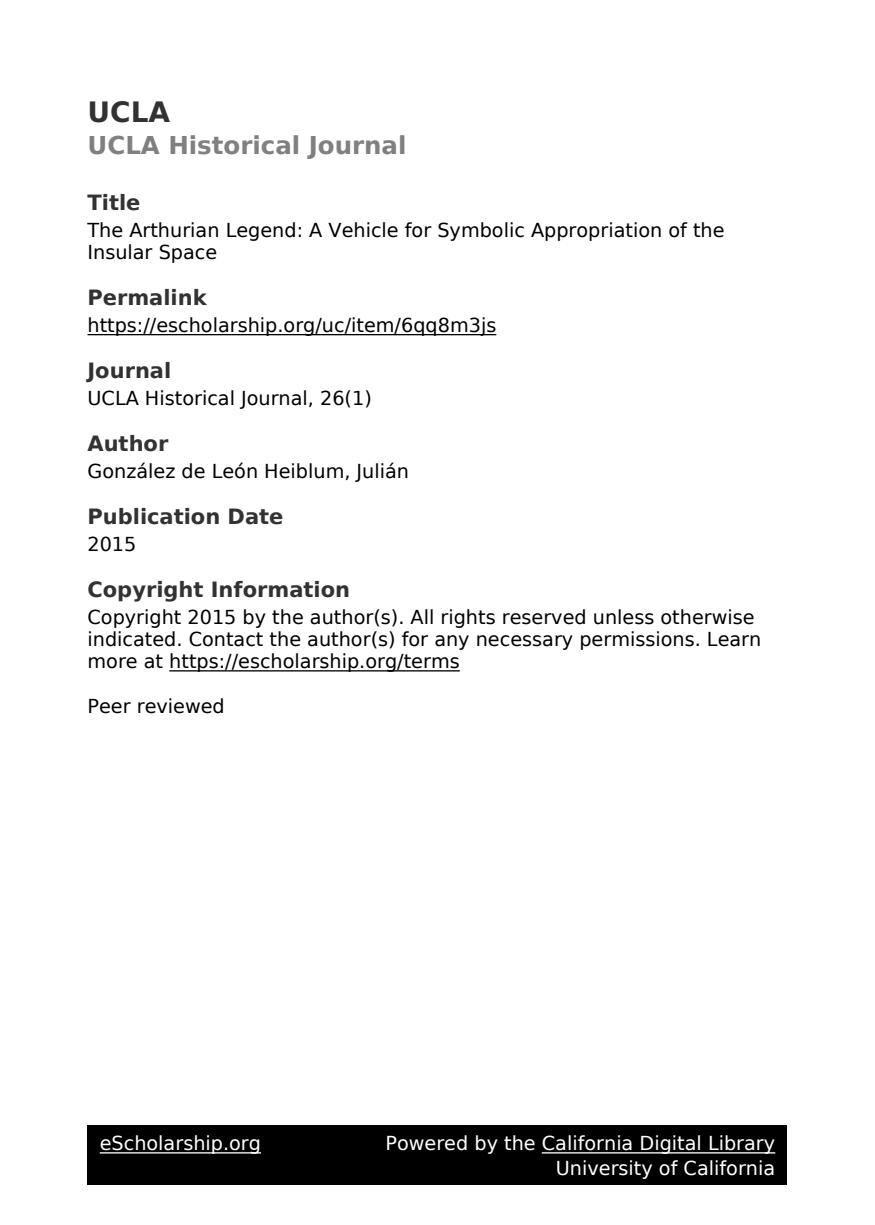
<style>
.page{position:relative;width:875px;height:1225px;background:#fff}
.page>*{position:absolute;margin:0;border:0;box-sizing:border-box;transform-origin:0 0}
.t1{font:700 28px "DejaVu Sans";color:#323232}
.t2{font:700 24.5px "DejaVu Sans";color:#808080}
.t3{font:700 21px "DejaVu Sans";color:#323232}
.t4{font:19.25px/22.4px "DejaVu Sans";color:#000}
.t5{font:19.25px/24.5px "DejaVu Sans";color:#fff;text-align:right}
</style>
<div class="page">
<hr style="left:88px;top:334px;width:408px;height:1px;background:#000">
<hr style="left:169px;top:670px;width:291px;height:2px;background:#000">
<div style="left:88px;top:1125px;width:700px;height:60px;background:#000"></div>
<hr style="left:100px;top:1152px;width:161px;height:2px;background:#fff">
<hr style="left:542px;top:1152px;width:233px;height:2px;background:#fff">
<h1 class="t1" style="left:88px;top:101px;width:84px">UCLA</h1>
<p class="t2" style="left:88px;top:136px;width:321px">UCLA Historical Journal</p>
<p class="t3" style="left:88px;top:194px;width:54px">Title</p>
<p class="t4" style="left:88px;top:221px;width:639px">The Arthurian Legend: A Vehicle for Symbolic Appropriation of the<br>Insular Space</p>
<p class="t3" style="left:88px;top:289px;width:121px">Permalink</p>
<p class="t4" style="left:88px;top:316px;width:410px">https://escholarship.org/uc/item/6qq8m3js</p>
<p class="t3" style="left:88px;top:362px;width:85px">Journal</p>
<p class="t4" style="left:88px;top:389px;width:286px">UCLA Historical Journal, 26(1)</p>
<p class="t3" style="left:88px;top:435px;width:82px">Author</p>
<p class="t4" style="left:88px;top:462px;width:323px">González de León Heiblum, Julián</p>
<p class="t3" style="left:88px;top:508px;width:198px">Publication Date</p>
<p class="t4" style="left:88px;top:535px;width:50px">2015</p>
<p class="t3" style="left:88px;top:581px;width:264px">Copyright Information</p>
<p class="t4" style="left:88px;top:607px;width:675px">Copyright 2015 by the author(s). All rights reserved unless otherwise indicated. Contact the author(s) for any necessary permissions. Learn more at https://escholarship.org/terms</p>
<p class="t4" style="left:88px;top:697px;width:139px">Peer reviewed</p>
<p class="t5" style="left:100px;top:1133px;width:163px">eScholarship.org</p>
<p class="t5" style="left:385px;top:1133px;width:391px">Powered by the California Digital Library<br>University of California</p>
</div>
